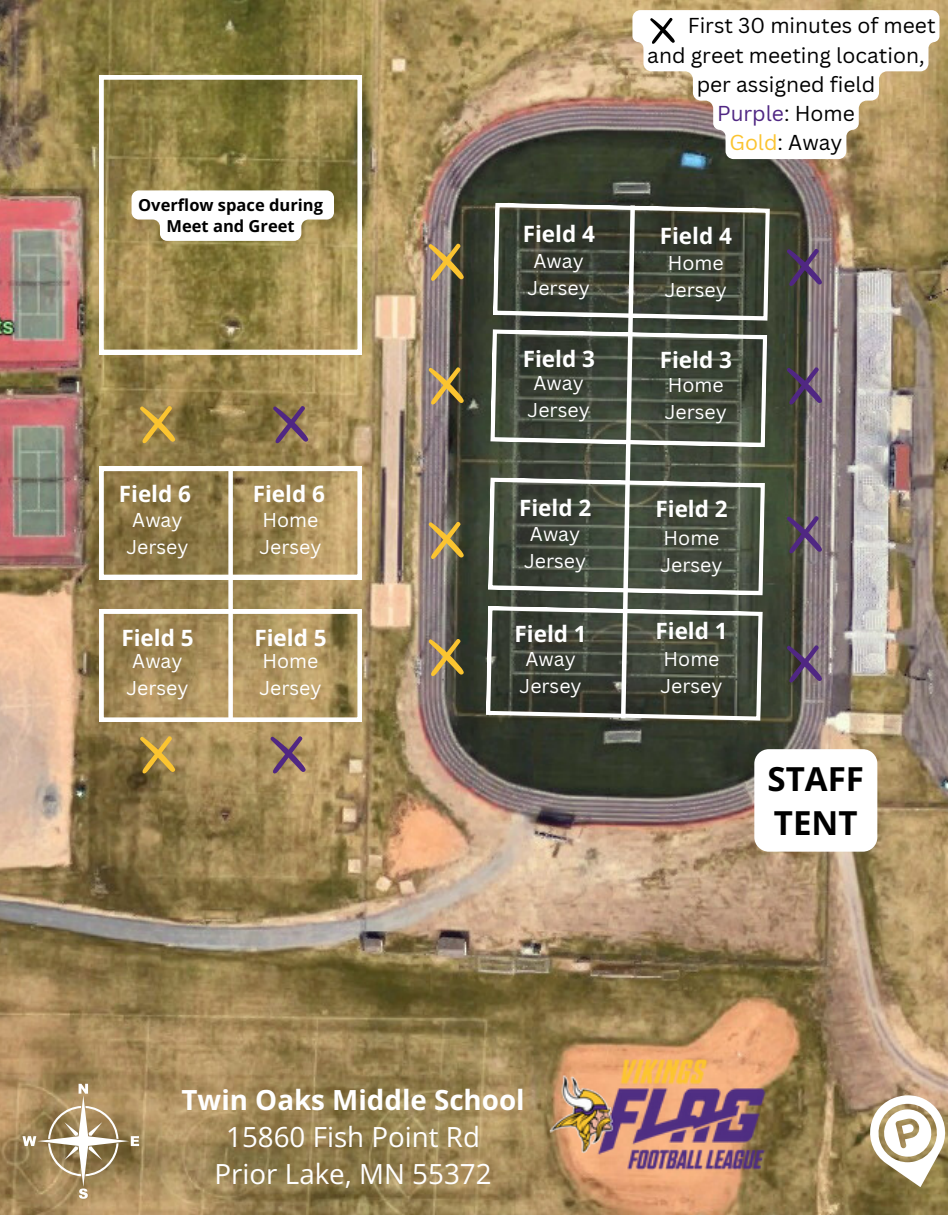
<style>
.page{position:relative;width:948px;height:1215px;background:#fff}
.page>*{position:absolute;margin:0;border:0;box-sizing:border-box;transform-origin:0 0}
.t1{font:700 33px/44.7px "Open Sans";color:#000}
.t2{font:27.75px/37.2px "Open Sans";color:#fff;text-align:center}
.t3{font:700 22.5px "Open Sans";color:#fff}
.t4{font:21px "Canva Sans";color:#000}
.t5{font:21px "Canva Sans";color:#502783}
.t6{font:19.5px/27px "Canva Sans";color:#fff;text-align:center}
.t7{font:700 16.5px "Open Sans";color:#000}
.s1{color:#000}
.s2{color:#fbc430}
.s3{font-weight:700}
</style>
<div class="page">
<img style="left:0;top:0;width:947px;height:1215px">
<svg style="left:869px;top:1095px;width:75px;height:92px"></svg>
<img style="left:514px;top:1001px;width:286px;height:214px">
<div style="left:754px;top:749px;width:123px;height:103px;background:#fff;border-radius:14px"></div>
<svg style="left:99px;top:467px;width:262px;height:112px"></svg>
<svg style="left:99px;top:609px;width:262px;height:113px"></svg>
<svg style="left:99px;top:75px;width:262px;height:279px"></svg>
<svg style="left:131px;top:190px;width:203px;height:51px"></svg>
<div style="left:228px;top:467px;width:5px;height:255px;background:#fff"></div>
<svg style="left:485px;top:201px;width:284px;height:522px"></svg>
<svg style="left:427px;top:242px;width:36px;height:39px"></svg>
<svg style="left:632px;top:10px;width:307px;height:149px"></svg>
<svg style="left:427px;top:366px;width:36px;height:38px"></svg>
<svg style="left:427px;top:521px;width:36px;height:38px"></svg>
<svg style="left:427px;top:638px;width:36px;height:38px"></svg>
<svg style="left:139px;top:405px;width:36px;height:38px"></svg>
<svg style="left:139px;top:735px;width:36px;height:38px"></svg>
<svg style="left:272px;top:405px;width:36px;height:38px"></svg>
<svg style="left:269px;top:735px;width:36px;height:38px"></svg>
<svg style="left:785px;top:644px;width:36px;height:38px"></svg>
<svg style="left:785px;top:515px;width:36px;height:38px"></svg>
<svg style="left:785px;top:366px;width:36px;height:38px"></svg>
<svg style="left:785px;top:248px;width:36px;height:38px"></svg>
<svg style="left:22px;top:1084px;width:117px;height:115px"></svg>
<h5 class="t7" style="left:138px;top:193px;width:186px">Overflow space during</h5>
<h3 class="t7" style="left:166px;top:214px;width:130px">Meet and Greet</h3>
<p class="t3" style="left:119px;top:478px;width:74px">Field 6</p>
<h3 class="t3" style="left:252px;top:478px;width:74px">Field 6</h3>
<h5 class="t6" style="left:126px;top:506px;width:64px">Away<br>Jersey</h5>
<h5 class="t6" style="left:259px;top:506px;width:64px;text-align:left">Home<br>Jersey</h5>
<h3 class="t3" style="left:121px;top:621px;width:74px">Field 5</h3>
<h5 class="t3" style="left:254px;top:621px;width:74px">Field 5</h5>
<h5 class="t4" style="left:687px;top:11px;width:249px">First 30 minutes of meet</h5>
<h5 class="t4" style="left:647px;top:40px;width:279px">and greet meeting location,</h5>
<h5 class="t4" style="left:696px;top:69px;width:180px">per assigned field</h5>
<h5 class="t5" style="left:716px;top:99px;width:139px">Purple<span class="s1">: Home</span></h5>
<h5 class="t4" style="left:729px;top:128px;width:115px"><span class="s2">Gold</span>: Away</h5>
<p class="t3" style="left:522px;top:218px;width:74px">Field 4</p>
<p class="t3" style="left:659px;top:220px;width:74px">Field 4</p>
<h3 class="t6" style="left:527px;top:247px;width:64px">Away<br>Jersey</h3>
<h3 class="t6" style="left:664px;top:249px;width:64px;text-align:left">Home<br>Jersey</h3>
<p class="t3" style="left:522px;top:343px;width:74px">Field 3</p>
<h4 class="t3" style="left:659px;top:344px;width:74px">Field 3</h4>
<p class="t6" style="left:527px;top:369px;width:64px">Away<br>Jersey</p>
<h5 class="t6" style="left:664px;top:371px;width:64px;text-align:left">Home<br>Jersey</h5>
<h5 class="t3" style="left:519px;top:492px;width:74px">Field 2</h5>
<p class="t3" style="left:655px;top:493px;width:74px">Field 2</p>
<p class="t6" style="left:524px;top:520px;width:64px">Away<br>Jersey</p>
<h3 class="t6" style="left:660px;top:524px;width:64px;text-align:left">Home<br>Jersey</h3>
<h5 class="t3" style="left:514px;top:618px;width:74px">Field 1</h5>
<h3 class="t3" style="left:655px;top:615px;width:74px">Field 1</h3>
<h3 class="t6" style="left:126px;top:647px;width:64px">Away<br>Jersey</h3>
<h3 class="t6" style="left:259px;top:647px;width:64px;text-align:left">Home<br>Jersey</h3>
<h5 class="t6" style="left:660px;top:645px;width:64px;text-align:left">Home<br>Jersey</h5>
<p class="t6" style="left:519px;top:645px;width:64px">Away<br>Jersey</p>
<p class="t1" style="left:767px;top:755px;width:98px">STAFF<br>TENT</p>
<p class="t2" style="left:181px;top:1080px;width:344px"><span class="s3">Twin Oaks Middle School<br></span>15860 Fish Point Rd<br>Prior Lake, MN 55372</p>
</div>
